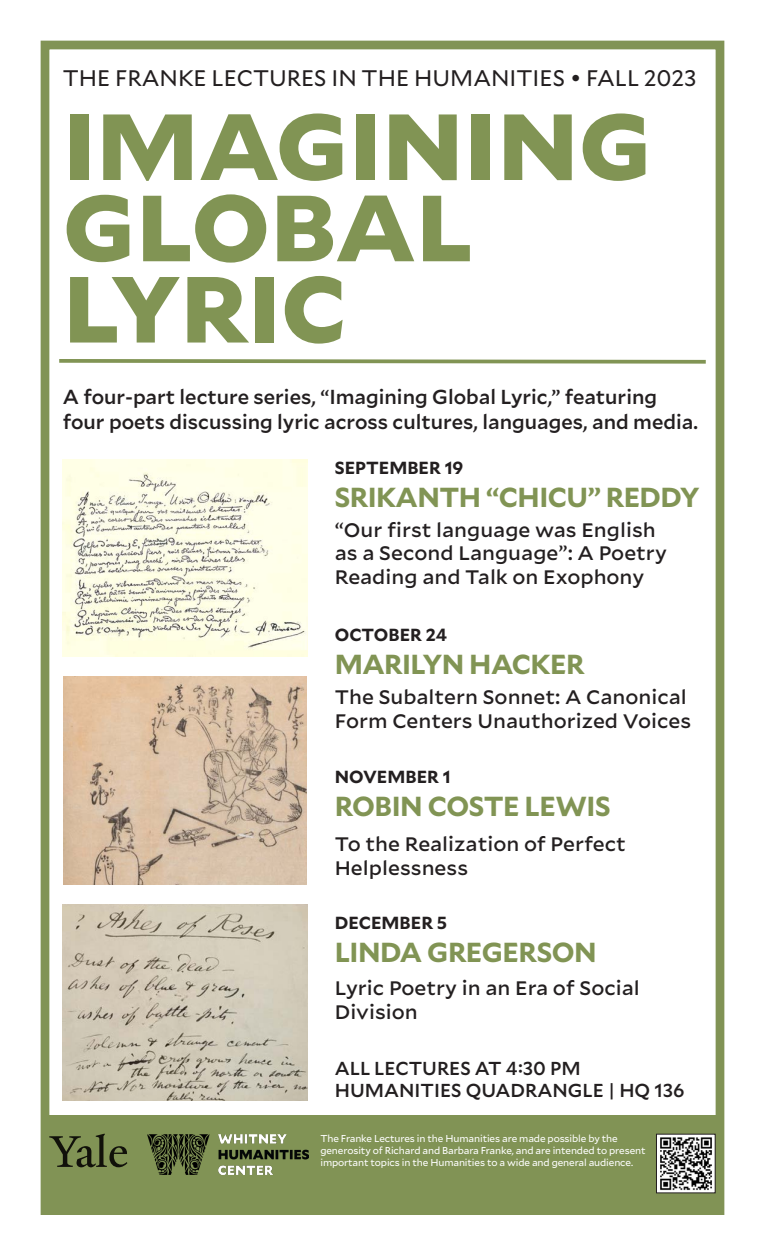
<style>
.page{position:relative;width:765px;height:1260px;background:#fff}
.page>*{position:absolute;margin:0;border:0;box-sizing:border-box;transform-origin:0 0}
.t1{font:900 90px/81.2px "Mallory MP";color:#819454}
.t2{font:700 27.5px "Mallory";letter-spacing:-.02em;color:#819454}
.t3{font:22.5px "Mallory";color:#231f20}
.t4{font:500 20.25px/24.2px "Mallory";color:#231f20}
.t5{font:500 18.75px/23.8px "Mallory MP";color:#231f20}
.t6{font:500 18.75px "Mallory";color:#231f20}
.t7{font:700 17.5px "Mallory";color:#231f20}
.t8{font:10px/12px "Mallory";letter-spacing:-.01em;color:#fff}
.s1{font-size:22.62px}
</style>
<div class="page">
<div style="left:41px;top:41px;width:683px;height:1174px;border:9px solid #819355"></div>
<div style="left:45px;top:1115px;width:675px;height:100px;background:#819355"></div>
<svg style="left:49px;top:1134px;width:78px;height:33px"></svg>
<img style="left:147px;top:1134px;width:161px;height:41px">
<img style="left:658px;top:1136px;width:55px;height:55px">
<img style="left:64px;top:676px;width:242px;height:208px">
<img style="left:63px;top:904px;width:245px;height:197px">
<img style="left:63px;top:460px;width:245px;height:196px">
<svg style="left:59px;top:359px;width:647px;height:5px;background:#a0ae7e"></svg>
<p class="t3" style="left:63px;top:62px;width:635px">THE FRANKE LECTURES IN THE HUMANITIES <span class="s1">•</span> FALL 2023</p>
<p class="t1" style="left:63px;top:100px;width:591px">IMAGINING</p>
<p class="t1" style="left:63px;top:181px;width:412px">GLOBAL<br>LYRIC</p>
<p class="t4" style="left:63px;top:384px;width:637px">A four-part lecture series, “Imagining Global Lyric,” featuring four poets discussing lyric across cultures, languages, and media.</p>
<p class="t7" style="left:335px;top:454px;width:130px">SEPTEMBER 19</p>
<p class="t2" style="left:335px;top:476px;width:366px">SRIKANTH “CHICU” REDDY</p>
<p class="t5" style="left:335px;top:517px;width:322px">“Our first language was English</p>
<p class="t5" style="left:335px;top:541px;width:334px">as a Second Language”: A Poetry<br>Reading and Talk on Exophony</p>
<p class="t7" style="left:335px;top:622px;width:114px">OCTOBER 24</p>
<p class="t2" style="left:335px;top:644px;width:251px">MARILYN HACKER</p>
<p class="t5" style="left:335px;top:684px;width:358px">The Subaltern Sonnet: A Canonical<br>Form Centers Unauthorized Voices</p>
<p class="t7" style="left:335px;top:763px;width:117px">NOVEMBER 1</p>
<p class="t2" style="left:335px;top:785px;width:277px">ROBIN COSTE LEWIS</p>
<p class="t5" style="left:335px;top:831px;width:293px">To the Realization of Perfect<br>Helplessness</p>
<p class="t7" style="left:335px;top:909px;width:114px">DECEMBER 5</p>
<p class="t2" style="left:335px;top:931px;width:264px">LINDA GREGERSON</p>
<p class="t5" style="left:335px;top:976px;width:307px">Lyric Poetry in an Era of Social<br>Division</p>
<p class="t6" style="left:335px;top:1054px;width:248px">ALL LECTURES AT 4:30 PM</p>
<p class="t6" style="left:335px;top:1077px;width:351px">HUMANITIES QUADRANGLE | HQ 136</p>
<p class="t8" style="left:320px;top:1132px;width:299px">The Franke Lectures in the Humanities are made possible by the</p>
<p class="t8" style="left:320px;top:1144px;width:327px">generosity of Richard and Barbara Franke, and are intended to present important topics in the Humanities to a wide and general audience.</p>
</div>
